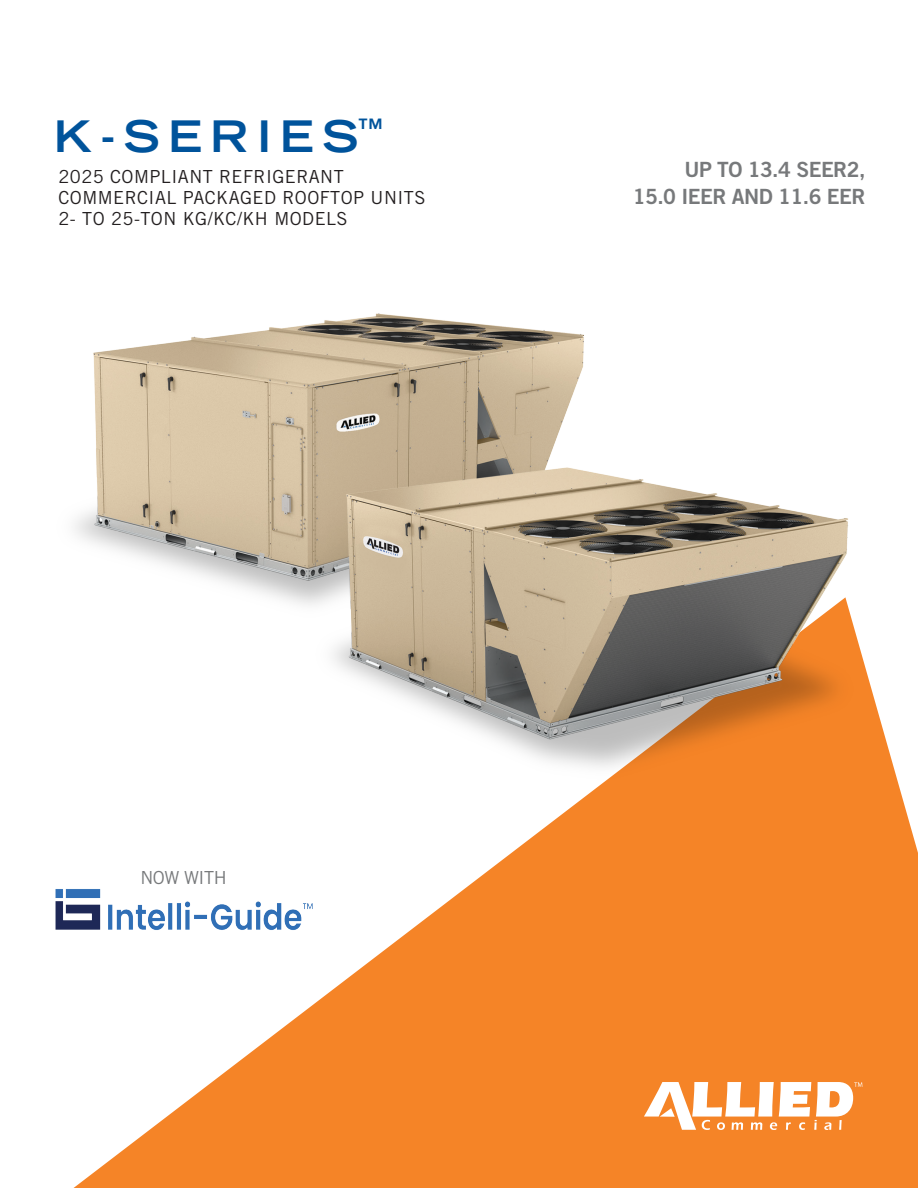
<style>
.page{position:relative;width:918px;height:1188px;background:#fff}
.page>*{position:absolute;margin:0;border:0;box-sizing:border-box;transform-origin:0 0}
.footnotes{font:700 expanded 43.5px "Trade Gothic LT Std";letter-spacing:.19em;color:#00539b}
.t1{font:21px/27px "Trade Gothic LT Std Bd 2";letter-spacing:-.025em;color:#77797b;text-align:right}
.cover_sub{font:18px "Trade Gothic LT Std";letter-spacing:.025em;color:#231f20}
.t2{font:18px "Trade Gothic LT Std";letter-spacing:-.025em;color:#77797b}
</style>
<div class="page">
<svg style="left:74px;top:800px;width:844px;height:388px;fill:#f58427"></svg>
<svg style="left:629px;top:1067px;width:233px;height:63px"></svg>
<img style="left:74px;top:313px;width:829px;height:501px">
<img style="left:55px;top:884px;width:261px;height:50px">
<p class="footnotes" style="left:54px;top:107px;width:330px">K-SERIES<sup>™</sup></p>
<p class="cover_sub" style="left:58px;top:165px;width:287px">2025 COMPLIANT REFRIGERANT</p>
<p class="cover_sub" style="left:58px;top:186px;width:368px">COMMERCIAL PACKAGED ROOFTOP UNITS</p>
<p class="cover_sub" style="left:58px;top:207px;width:291px">2- TO 25-TON KG/KC/KH MODELS</p>
<p class="t1" style="left:633px;top:156px;width:234px">UP TO 13.4 SEER2,<br>15.0 IEER AND 11.6 EER</p>
<p class="t2" style="left:140px;top:867px;width:88px">NOW WITH</p>
</div>
